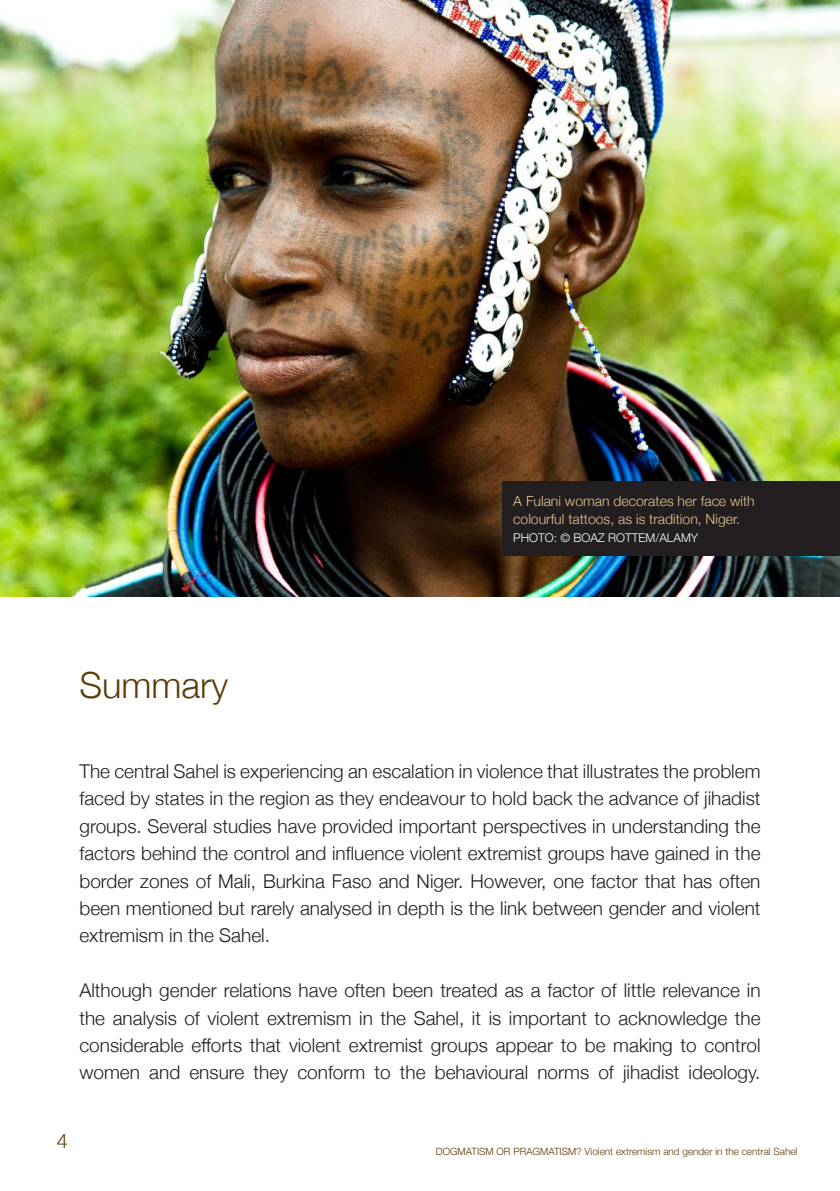
<style>
.page{position:relative;width:840px;height:1191px;background:#fff}
.page>*{position:absolute;margin:0;border:0;box-sizing:border-box;transform-origin:0 0}
.body_copy{font:300 36px "Helvetica Neue";color:#5d3b07}
.t1{font:300 20px "Helvetica Neue";color:#5d3b07}
.body_copy-2{font:300 19px/27.4px "Helvetica Neue";color:#231f20;text-align:justify}
.t2{font:300 14px/18px "Helvetica Neue";color:#e3c690}
.t3{font:300 12px "Helvetica Neue";color:#fff}
.t4{font:300 10px "Helvetica Neue";color:#5d3b07}
</style>
<div class="page">
<img style="left:0;top:0;width:838px;height:596px">
<div style="left:501px;top:480px;width:337px;height:75px;background:#231f20"></div>
<p class="t2" style="left:513px;top:490px;width:243px">A Fulani woman decorates her face with colourful tattoos, as is tradition, Niger.</p>
<p class="t3" style="left:513px;top:527px;width:186px">PHOTO: © BOAZ ROTTEM/ALAMY</p>
<p class="body_copy" style="left:79px;top:656px;width:150px">Summary</p>
<p class="body_copy-2" style="left:79px;top:756px;width:682px">The central Sahel is experiencing an escalation in violence that illustrates the problem faced by states in the region as they endeavour to hold back the advance of jihadist groups. Several studies have provided important perspectives in understanding the factors behind the control and influence violent extremist groups have gained in the border zones of Mali, Burkina Faso and Niger. However, one factor that has often been mentioned but rarely analysed in depth is the link between gender and violent extremism in the Sahel.</p>
<p class="body_copy-2" style="left:79px;top:975px;width:682px">Although gender relations have often been treated as a factor of little relevance in the analysis of violent extremism in the Sahel, it is important to acknowledge the considerable efforts that violent extremist groups appear to be making to control women and ensure they conform to the behavioural norms of jihadist ideology.</p>
<p class="t1" style="left:57px;top:1124px;width:13px">4</p>
<p class="t4" style="left:435px;top:1143px;width:363px">DOGMATISM OR PRAGMATISM? Violent extremism and gender in the central Sahel</p>
</div>
